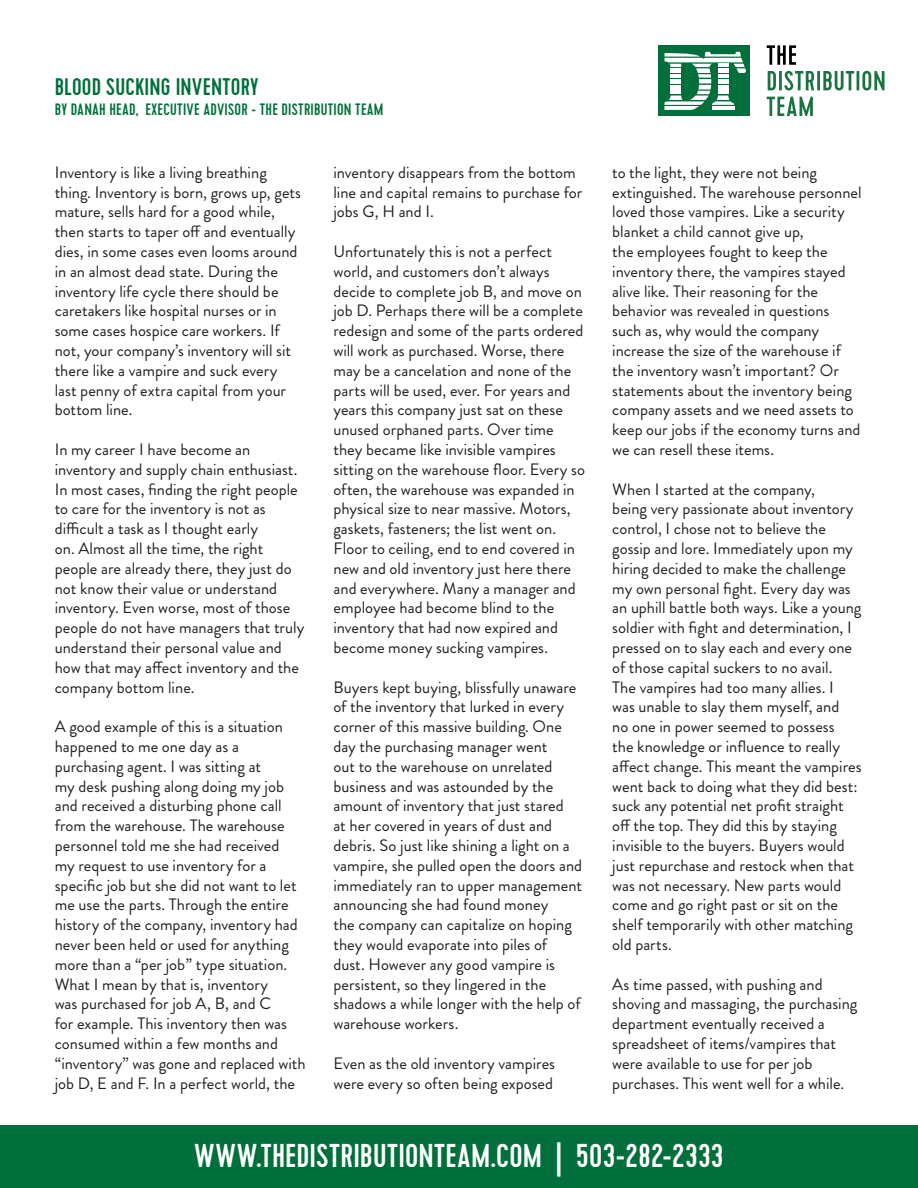
<style>
.page{position:relative;width:918px;height:1188px;background:#fff}
.page>*{position:absolute;margin:0;border:0;box-sizing:border-box;transform-origin:0 0}
.t1{font:500 33px "Cervo";letter-spacing:.005em;color:#fff}
.t2{font:500 24px "Cervo";letter-spacing:.005em;color:#006f3c}
.t3{font:16.5px/19.8px "Brandon Grotesque";color:#231f20}
.t4{font:500 16.5px "Cervo";letter-spacing:.015em;color:#006f3c}
</style>
<div class="page">
<div style="left:659px;top:46px;width:91px;height:70px;background:#006f3c"></div>
<svg style="left:664px;top:52px;width:82px;height:58px"></svg>
<svg style="left:767px;top:45px;width:29px;height:20px"></svg>
<svg style="left:768px;top:71px;width:8px;height:19px"></svg>
<hr style="left:779px;top:71px;width:3px;height:19px;background:#1c7342">
<svg style="left:784px;top:71px;width:30px;height:20px"></svg>
<hr style="left:817px;top:71px;width:3px;height:19px;background:#1c7342">
<svg style="left:823px;top:71px;width:62px;height:20px"></svg>
<svg style="left:767px;top:97px;width:46px;height:19px"></svg>
<div style="left:0;top:1126px;width:918px;height:62px;background:#006f3c"></div>
<p class="t2" style="left:55px;top:73px;width:205px">BLOOD SUCKING INVENTORY</p>
<p class="t4" style="left:55px;top:100px;width:330px">BY DANAH HEAD, EXECUTIVE ADVISOR - THE DISTRIBUTION TEAM</p>
<p class="t3" style="left:55px;top:163px;width:248px">Inventory is like a living breathing thing. Inventory is born, grows up, gets mature, sells hard for a good while, then starts to taper off and eventually dies, in some cases even looms around in an almost dead state. During the inventory life cycle there should be caretakers like hospital nurses or in some cases hospice care workers. If not, your company’s inventory will sit there like a vampire and suck every last penny of extra capital from your bottom line.</p>
<p class="t3" style="left:55px;top:440px;width:251px">In my career I have become an inventory and supply chain enthusiast.<br>In most cases, finding the right people to care for the inventory is not as difficult a task as I thought early<br>on. Almost all the time, the right people are already there, they just do not know their value or understand inventory. Even worse, most of those people do not have managers that truly understand their personal value and how that may affect inventory and the company bottom line.</p>
<p class="t3" style="left:55px;top:717px;width:252px">A good example of this is a situation happened to me one day as a purchasing agent. I was sitting at<br>my desk pushing along doing my job and received a disturbing phone call from the warehouse. The warehouse personnel told me she had received<br>my request to use inventory for a specific job but she did not want to let me use the parts. Through the entire history of the company, inventory had never been held or used for anything more than a “per job” type situation.<br>What I mean by that is, inventory<br>was purchased for job A, B, and C<br>for example. This inventory then was consumed within a few months and “inventory” was gone and replaced with job D, E and F. In a perfect world, the</p>
<p class="t3" style="left:333px;top:163px;width:250px">inventory disappears from the bottom line and capital remains to purchase for jobs G, H and I.</p>
<p class="t3" style="left:333px;top:242px;width:253px">Unfortunately this is not a perfect world, and customers don’t always decide to complete job B, and move on job D. Perhaps there will be a complete redesign and some of the parts ordered will work as purchased. Worse, there may be a cancelation and none of the parts will be used, ever. For years and years this company just sat on these unused orphaned parts. Over time they became like invisible vampires sitting on the warehouse floor. Every so often, the warehouse was expanded in physical size to near massive. Motors, gaskets, fasteners; the list went on.<br>Floor to ceiling, end to end covered in new and old inventory just here there and everywhere. Many a manager and employee had become blind to the inventory that had now expired and become money sucking vampires.</p>
<p class="t3" style="left:333px;top:677px;width:250px">Buyers kept buying, blissfully unaware of the inventory that lurked in every corner of this massive building. One day the purchasing manager went<br>out to the warehouse on unrelated business and was astounded by the amount of inventory that just stared<br>at her covered in years of dust and debris. So just like shining a light on a vampire, she pulled open the doors and immediately ran to upper management announcing she had found money<br>the company can capitalize on hoping they would evaporate into piles of dust. However any good vampire is persistent, so they lingered in the shadows a while longer with the help of warehouse workers.</p>
<p class="t3" style="left:333px;top:1054px;width:223px">Even as the old inventory vampires were every so often being exposed</p>
<p class="t3" style="left:612px;top:163px;width:251px">to the light, they were not being extinguished. The warehouse personnel loved those vampires. Like a security blanket a child cannot give up,<br>the employees fought to keep the inventory there, the vampires stayed alive like. Their reasoning for the behavior was revealed in questions such as, why would the company increase the size of the warehouse if the inventory wasn’t important? Or statements about the inventory being company assets and we need assets to keep our jobs if the economy turns and we can resell these items.</p>
<p class="t3" style="left:612px;top:479px;width:251px">When I started at the company,<br>being very passionate about inventory control, I chose not to believe the gossip and lore. Immediately upon my hiring decided to make the challenge my own personal fight. Every day was an uphill battle both ways. Like a young soldier with fight and determination, I pressed on to slay each and every one of those capital suckers to no avail.<br>The vampires had too many allies. I<br>was unable to slay them myself, and<br>no one in power seemed to possess<br>the knowledge or influence to really affect change. This meant the vampires went back to doing what they did best: suck any potential net profit straight off the top. They did this by staying invisible to the buyers. Buyers would just repurchase and restock when that was not necessary. New parts would come and go right past or sit on the shelf temporarily with other matching old parts.</p>
<p class="t3" style="left:612px;top:974px;width:247px">As time passed, with pushing and shoving and massaging, the purchasing department eventually received a spreadsheet of items/vampires that were available to use for per job purchases. This went well for a while.</p>
<p class="t1" style="left:194px;top:1137px;width:531px">WWW.THEDISTRIBUTIONTEAM.COM | 503-282-2333</p>
</div>
